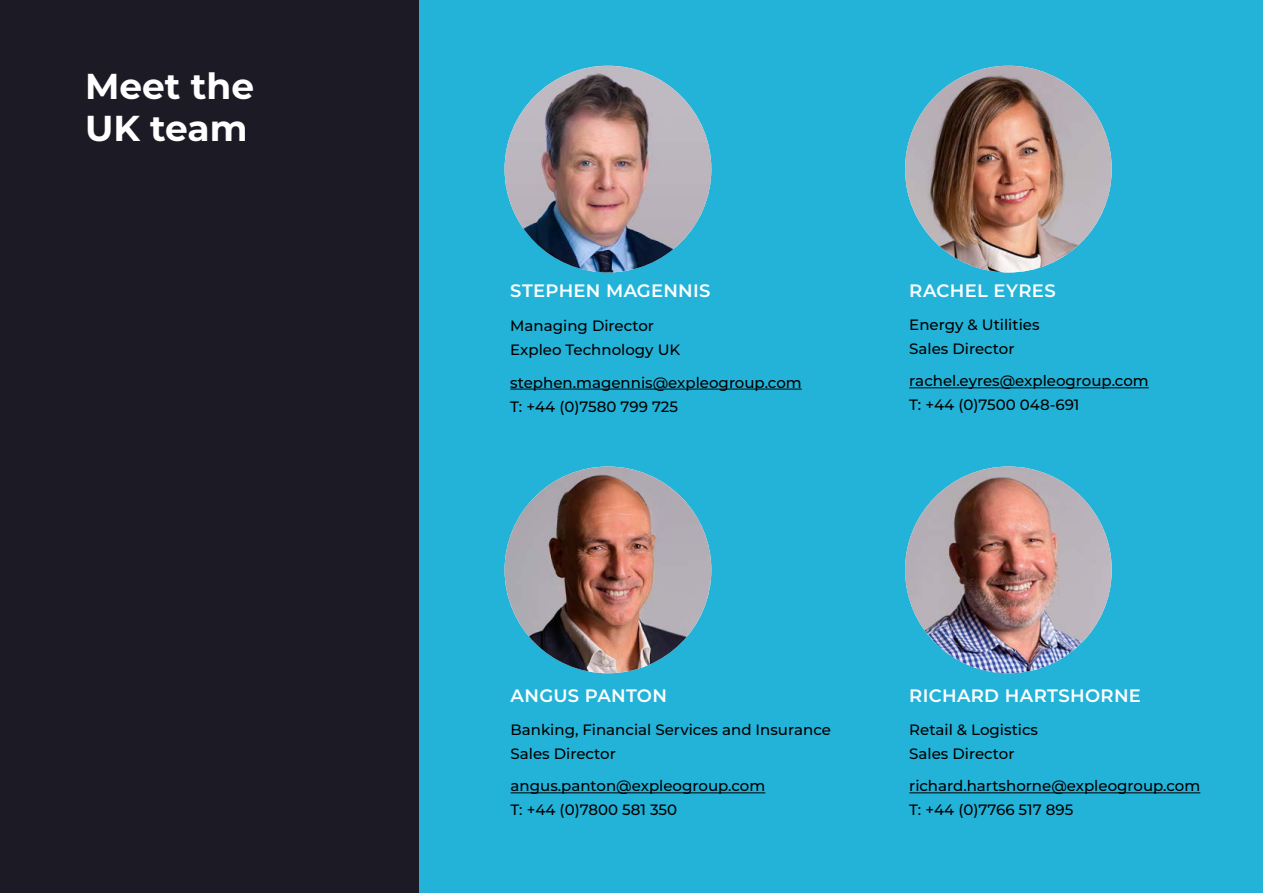
<style>
.page{position:relative;width:1263px;height:893px;background:#fff}
.page>*{position:absolute;margin:0;border:0;box-sizing:border-box;transform-origin:0 0}
.t1{font:700 36px/42px "Montserrat";color:#fff}
.t2{font:600 18px "Montserrat";letter-spacing:.02em;color:#fff}
.t3{font:500 15px/24px "Montserrat";color:#000}
</style>
<div class="page">
<div style="left:419px;top:0;width:844px;height:893px;background:#23b3d9"></div>
<div style="left:0;top:0;width:419px;height:893px;background:#1c1b25"></div>
<hr style="left:909px;top:387px;width:240px;height:1px;background:#000">
<hr style="left:511px;top:792px;width:254px;height:1px;background:#000">
<hr style="left:909px;top:792px;width:291px;height:1px;background:#000">
<hr style="left:510px;top:389px;width:292px;height:1px;background:#000">
<img style="left:505px;top:466px;width:206px;height:207px;border-radius:103px">
<img style="left:505px;top:66px;width:206px;height:206px;border-radius:103px">
<img style="left:905px;top:466px;width:207px;height:207px;border-radius:103px">
<img style="left:905px;top:66px;width:207px;height:206px;border-radius:103px">
<h1 class="t1" style="left:85px;top:63px;width:171px">Meet the<br>UK team</h1>
<p class="t2" style="left:510px;top:278px;width:202px">STEPHEN MAGENNIS</p>
<p class="t3" style="left:510px;top:313px;width:172px">Managing Director<br>Expleo Technology UK</p>
<p class="t3" style="left:510px;top:370px;width:293px">stephen.magennis@expleogroup.com<br>T: +44 (0)7580 799 725</p>
<p class="t2" style="left:909px;top:278px;width:148px">RACHEL EYRES</p>
<p class="t3" style="left:909px;top:312px;width:132px">Energy &amp; Utilities<br>Sales Director</p>
<p class="t3" style="left:909px;top:368px;width:241px">rachel.eyres@expleogroup.com<br>T: +44 (0)7500 048-691</p>
<p class="t2" style="left:511px;top:683px;width:158px">ANGUS PANTON</p>
<p class="t3" style="left:511px;top:717px;width:322px">Banking, Financial Services and Insurance<br>Sales Director</p>
<p class="t3" style="left:511px;top:773px;width:256px">angus.panton@expleogroup.com<br>T: +44 (0)7800 581 350</p>
<p class="t2" style="left:909px;top:683px;width:233px">RICHARD HARTSHORNE</p>
<p class="t3" style="left:909px;top:717px;width:130px">Retail &amp; Logistics<br>Sales Director</p>
<p class="t3" style="left:909px;top:773px;width:292px">richard.hartshorne@expleogroup.com<br>T: +44 (0)7766 517 895</p>
</div>
